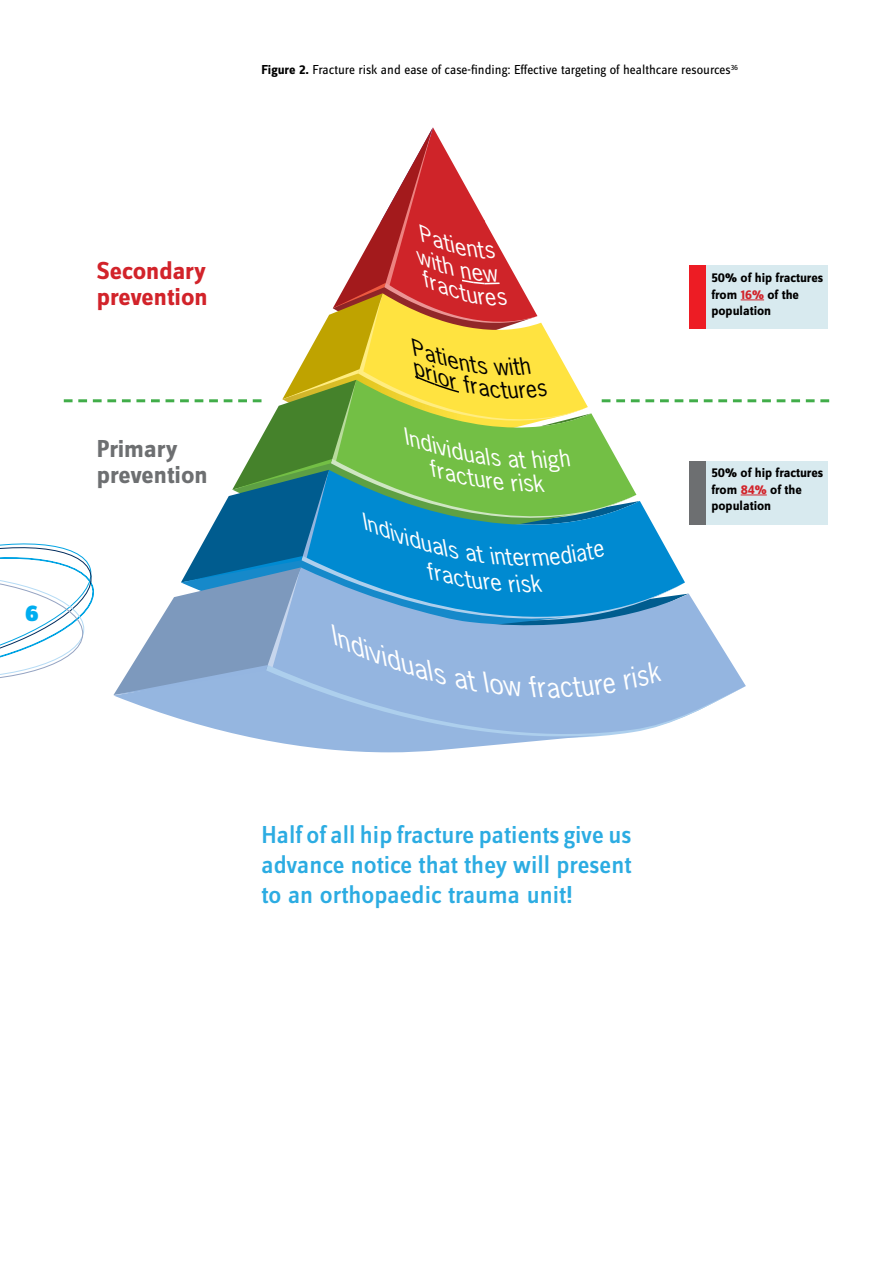
<style>
.page{position:relative;width:893px;height:1263px;background:#fff}
.page>*{position:absolute;margin:0;border:0;box-sizing:border-box;transform-origin:0 0}
.t1{font:500 25.5px/30px "Zine Sans Dis";color:#2cace2;text-align:justify}
.t2{font:700 25.5px/25.5px "Zine Sans Dis";color:#d2232a}
.t3{font:700 25.5px/25.5px "Zine Sans Dis";color:#6d6f71}
.t4{font:900 24px "Zine Sans Dis";color:#00adf0}
.t5{font:italic 22.35px "News Gothic";color:#fff}
.t6{font:italic 22.35px "News Gothic";color:#000}
.t7{font:13.5px "Zine Sans Dis";color:#000}
.t8{font:700 13.5px/16.5px "Zine Sans Dis";color:#000}
.s1{font-weight:700}
.s2{color:#d2232a}
</style>
<div class="page">
<svg style="left:0;top:127px;width:829px;height:625px"></svg>
<p class="t7" style="left:261px;top:63px;width:478px"><span class="s1">Figure 2.</span> Fracture risk and ease of case-finding: Effective targeting of healthcare resources<sup>36</sup></p>
<p class="t4" style="left:25px;top:600px;width:15px">6</p>
<p class="t2" style="left:97px;top:259px;width:112px">Secondary prevention</p>
<p class="t3" style="left:97px;top:437px;width:112px">Primary prevention</p>
<p class="t6" style="left:509px;top:375px;width:17px">u</p>
<p class="t5" style="left:525px;top:543px;width:14px">r</p>
<p class="t5" style="left:522px;top:569px;width:17px">s</p>
<p class="t8" style="left:711px;top:270px;width:113px">50% of hip fractures from <span class="s2">16%</span> of the population</p>
<p class="t8" style="left:711px;top:465px;width:113px">50% of hip fractures from <span class="s2">84%</span> of the population</p>
<p class="t1" style="left:261px;top:820px;width:371px">Half of all hip fracture patients give us advance notice that they will present to an orthopaedic trauma unit!</p>
</div>
